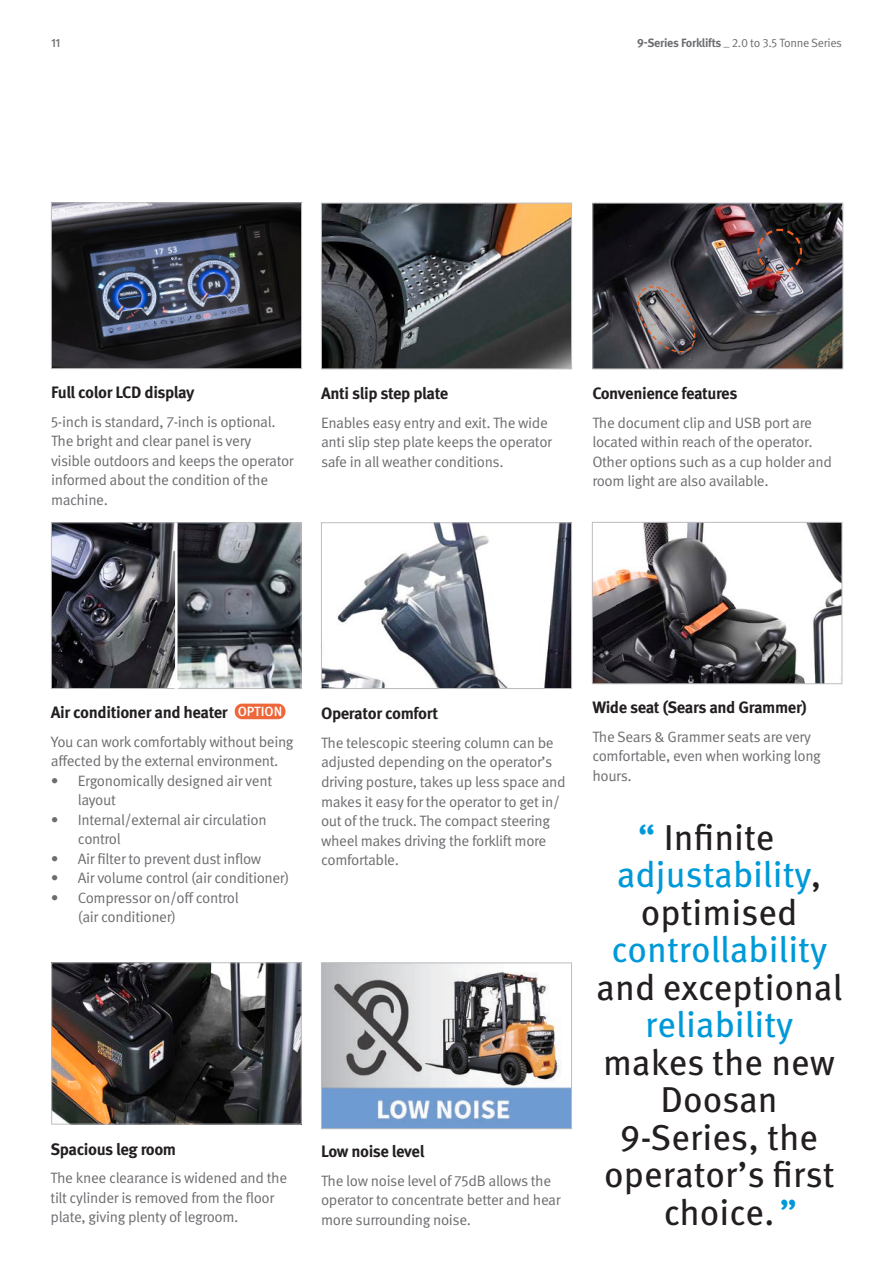
<style>
.page{position:relative;width:893px;height:1263px;background:#fff}
.page>*{position:absolute;margin:0;border:0;box-sizing:border-box;transform-origin:0 0}
.t1{font:36px/37.5px "Meta Pro";color:#231f20;text-align:center}
.t2{font:700 16.5px "Meta Pro";letter-spacing:-.025em;color:#231f20}
.t3{font:15px/19.5px "Meta Pro";letter-spacing:-.025em;color:#6c6d70}
.t4{font:500 13.35px "Meta Pro";color:#fff}
.t5{font:12px "Meta Pro";letter-spacing:-.025em;color:#6c6d70}
.t6{font:500 12px "Meta Pro";color:#6c6d70}
.s1{font-weight:700}
.s2{font-weight:500;color:#0099d8}
.s3{color:#0099d8}
</style>
<div class="page">
<img style="left:53px;top:204px;width:247px;height:163px">
<div style="left:51px;top:202px;width:251px;height:167px;border:1px solid #bcbdc0"></div>
<img style="left:323px;top:205px;width:247px;height:162px">
<div style="left:321px;top:203px;width:251px;height:166px;border:1px solid #bcbdc0"></div>
<img style="left:594px;top:205px;width:247px;height:162px">
<div style="left:592px;top:203px;width:251px;height:166px;border:1px solid #bcbdc0"></div>
<svg style="left:756px;top:228px;width:47px;height:47px;background:#504244"></svg>
<svg style="left:636px;top:284px;width:61px;height:70px;background:#726b6d"></svg>
<img style="left:323px;top:524px;width:247px;height:163px">
<div style="left:321px;top:522px;width:251px;height:167px;border:1px solid #bcbdc0"></div>
<img style="left:323px;top:964px;width:247px;height:163px">
<div style="left:321px;top:962px;width:251px;height:167px;border:1px solid #bcbdc0"></div>
<img style="left:53px;top:524px;width:246px;height:163px">
<div style="left:51px;top:522px;width:125px;height:167px;border:1px solid #bcbdc0"></div>
<div style="left:176px;top:522px;width:125px;height:167px;border:1px solid #bcbdc0"></div>
<hr style="left:175px;top:522px;width:2px;height:162px;background:#fff">
<div style="left:172px;top:680px;width:9px;height:9px;background:#fff;border-radius:50%"></div>
<div style="left:235px;top:704px;width:50px;height:15px;background:#ee673a;border-radius:7px"></div>
<img style="left:594px;top:524px;width:246px;height:158px">
<div style="left:592px;top:522px;width:250px;height:162px;border:1px solid #bcbdc0"></div>
<img style="left:53px;top:964px;width:246px;height:158px">
<div style="left:51px;top:962px;width:250px;height:162px;border:1px solid #bcbdc0"></div>
<p class="t6" style="left:51px;top:36px;width:11px">11</p>
<p class="t5" style="left:637px;top:36px;width:206px"><span class="s1">9-Series Forklifts</span> _ 2.0 to 3.5 Tonne Series</p>
<p class="t2" style="left:51px;top:382px;width:145px">Full color LCD display</p>
<p class="t3" style="left:51px;top:412px;width:244px">5-inch is standard, 7-inch is optional.<br>The bright and clear panel is very visible outdoors and keeps the operator informed about the condition of the machine.</p>
<p class="t2" style="left:321px;top:383px;width:129px">Anti slip step plate</p>
<p class="t3" style="left:321px;top:413px;width:232px">Enables easy entry and exit. The wide anti slip step plate keeps the operator safe in all weather conditions.</p>
<p class="t2" style="left:592px;top:383px;width:147px">Convenience features</p>
<p class="t3" style="left:592px;top:413px;width:241px">The document clip and USB port are located within reach of the operator.<br>Other options such as a cup holder and room light are also available.</p>
<p class="t2" style="left:51px;top:702px;width:178px">Air conditioner and heater</p>
<p class="t3" style="left:51px;top:732px;width:244px">You can work comfortably without being affected by the external environment.</p>
<p class="t3" style="left:78px;top:771px;width:196px;text-indent:-27px">• Ergonomically designed air vent layout</p>
<p class="t3" style="left:78px;top:810px;width:190px;text-indent:-27px">• Internal/external air circulation control</p>
<p class="t3" style="left:51px;top:849px;width:212px">• Air filter to prevent dust inflow</p>
<p class="t3" style="left:51px;top:869px;width:240px">• Air volume control (air conditioner)</p>
<p class="t3" style="left:78px;top:888px;width:162px;text-indent:-27px">• Compressor on/off control (air conditioner)</p>
<p class="t4" style="left:238px;top:703px;width:46px">OPTION</p>
<p class="t2" style="left:321px;top:703px;width:119px">Operator comfort</p>
<p class="t3" style="left:321px;top:733px;width:246px">The telescopic steering column can be adjusted depending on the operator’s driving posture, takes up less space and makes it easy for the operator to get in/ out of the truck. The compact steering wheel makes driving the forklift more comfortable.</p>
<p class="t2" style="left:51px;top:1139px;width:127px">Spacious leg room</p>
<p class="t3" style="left:51px;top:1169px;width:238px">The knee clearance is widened and the tilt cylinder is removed from the floor plate, giving plenty of legroom.</p>
<p class="t2" style="left:321px;top:1141px;width:105px">Low noise level</p>
<p class="t3" style="left:321px;top:1171px;width:241px">The low noise level of 75dB allows the operator to concentrate better and hear more surrounding noise.</p>
<p class="t2" style="left:592px;top:697px;width:216px">Wide seat (Sears and Grammer)</p>
<p class="t3" style="left:592px;top:727px;width:230px">The Sears &amp; Grammer seats are very comfortable, even when working long hours.</p>
<p class="t1" style="left:638px;top:820px;width:138px"><span class="s2">“</span> Infinite</p>
<p class="t1" style="left:596px;top:857px;width:248px"><span class="s3">adjustability</span>, optimised <span class="s3">controllability </span>and exceptional <span class="s3">reliability </span>makes the new<br>Doosan</p>
<p class="t1" style="left:620px;top:1120px;width:199px">9-Series, the</p>
<p class="t1" style="left:604px;top:1157px;width:232px">operator’s first</p>
<p class="t1" style="left:664px;top:1195px;width:135px">choice.<span class="s2">”</span></p>
</div>
